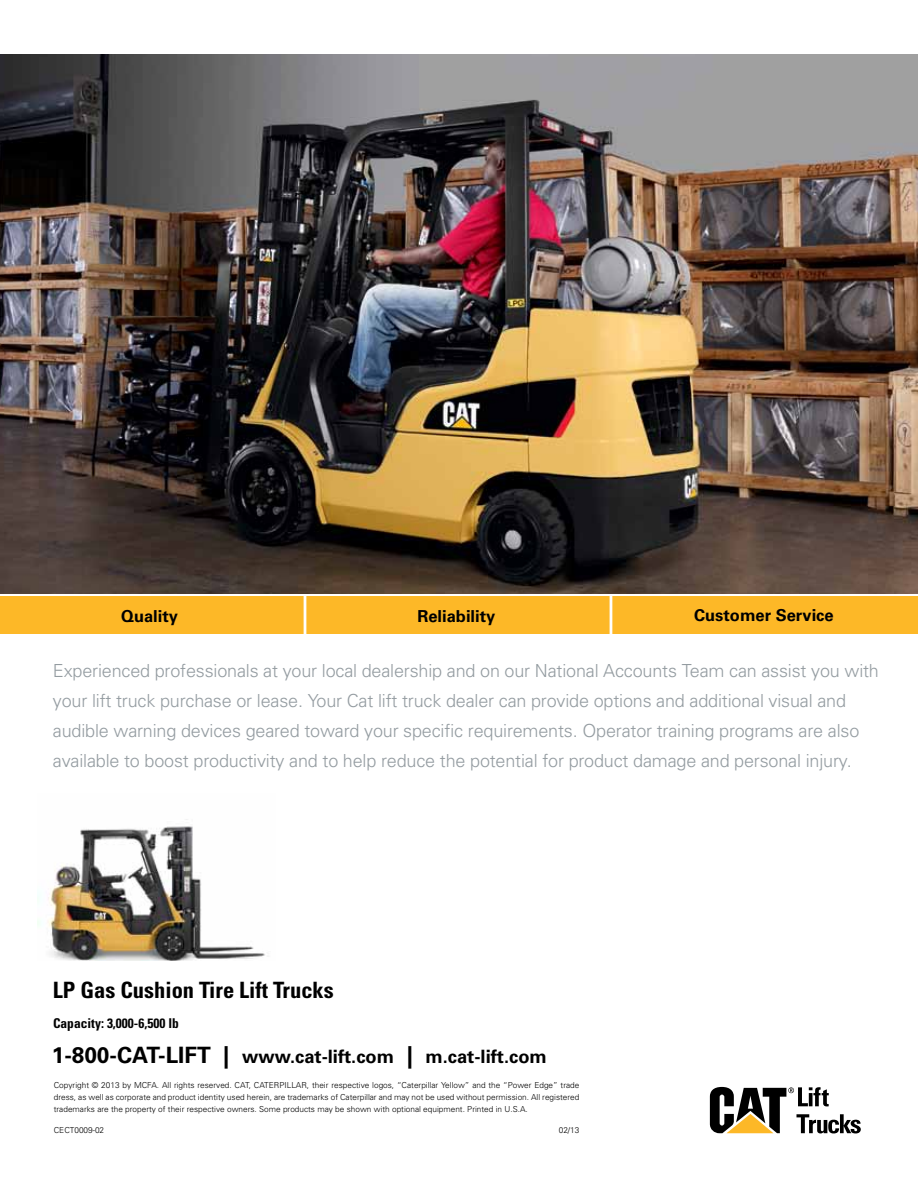
<style>
.page{position:relative;width:918px;height:1188px;background:#fff}
.page>*{position:absolute;margin:0;border:0;box-sizing:border-box;transform-origin:0 0}
.t1{font:700 condensed 22.5px "Univers";color:#000}
.t2{font:700 18.3px "Univers";color:#000}
.t3{font:300 18px/30px "Univers";letter-spacing:-.01em;color:#949ca1}
.t4{font:700 16.5px "Univers";color:#000}
.t5{font:700 condensed 13.5px "Univers";color:#000}
.t6{font:300 8.25px/12px "Univers";color:#000;text-align:justify}
.s1{font-size:22.5px}
</style>
<div class="page">
<div style="left:0;top:596px;width:918px;height:38px;background:#fdb827"></div>
<hr style="left:304px;top:591px;width:2px;height:66px;background:#fff">
<hr style="left:610px;top:591px;width:2px;height:66px;background:#fff">
<img style="left:0;top:54px;width:918px;height:540px">
<img style="left:38px;top:819px;width:227px;height:141px">
<svg style="left:710px;top:1087px;width:151px;height:46px"></svg>
<h3 class="t4" style="left:121px;top:606px;width:58px">Quality</h3>
<h3 class="t4" style="left:417px;top:606px;width:79px">Reliability</h3>
<h3 class="t4" style="left:694px;top:606px;width:141px">Customer Service</h3>
<p class="t3" style="left:53px;top:655px;width:828px">Experienced professionals at your local dealership and on our National Accounts Team can assist you with your lift truck purchase or lease. Your Cat lift truck dealer can provide options and additional visual and audible warning devices geared toward your specific requirements. Operator training programs are also available to boost productivity and to help reduce the potential for product damage and personal injury.</p>
<h1 class="t1" style="left:53px;top:976px;width:282px">LP Gas Cushion Tire Lift Trucks</h1>
<h3 class="t5" style="left:53px;top:1015px;width:127px">Capacity: 3,000-6,500 lb</h3>
<h2 class="t2" style="left:52px;top:1046px;width:496px"><span class="s1">1-800-CAT-LIFT |</span> www.cat-lift.com <span class="s1">|</span> m.cat-lift.com</h2>
<p class="t6" style="left:54px;top:1079px;width:527px">Copyright © 2013 by MCFA. All rights reserved. CAT, CATERPILLAR, their respective logos, “Caterpillar Yellow” and the “Power Edge” trade dress, as well as corporate and product identity used herein, are trademarks of Caterpillar and may not be used without permission. All registered trademarks are the property of their respective owners. Some products may be shown with optional equipment. Printed in U.S.A.</p>
<p class="t6" style="left:54px;top:1124px;width:52px">CECT0009-02</p>
<p class="t6" style="left:559px;top:1124px;width:22px">02/13</p>
</div>
